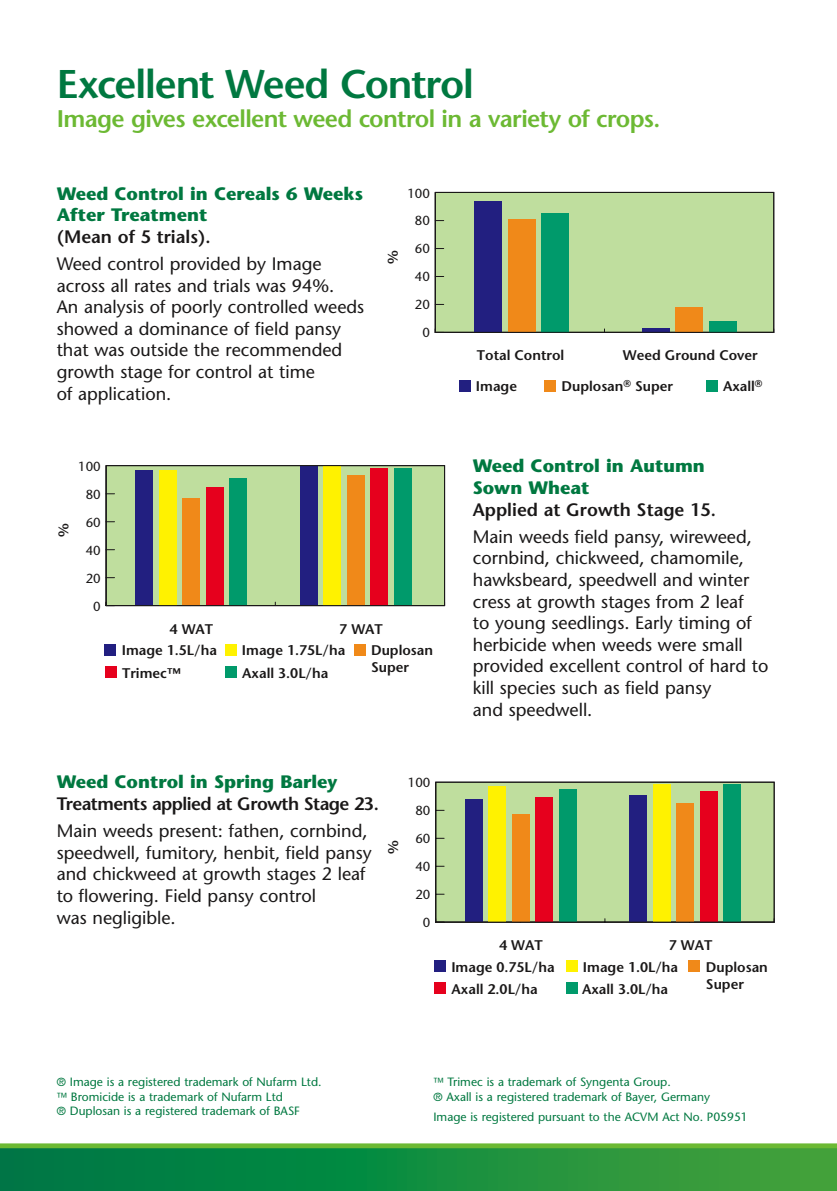
<style>
.page{position:relative;width:837px;height:1191px;background:#fff}
.page>*{position:absolute;margin:0;border:0;box-sizing:border-box;transform-origin:0 0}
.Sub_headers{font:600 40px "Stone Sans";letter-spacing:-.03em;color:#007840}
.Sub_headers-2{font:600 24px "Stone Sans";letter-spacing:-.025em;color:#6cb933}
.Body_copy{font:18px/21.6px "Stone Sans";color:#1a1818}
.Body_copy-2{font:700 18px/21.6px "Stone Sans";color:#007840}
.Body_copy-3{font:600 18px/21.6px "Stone Sans";letter-spacing:-.03em;color:#1a1818}
.t1{font:600 14px/16.8px "Stone Sans";color:#1a1818}
.t2{font:13px "Stone Sans";color:#1a1818}
.STEPS{font:12px "Stone Sans";color:#007840}
.s1{font-weight:600;color:#1a1818}
.s2{font-weight:700;color:#007840}
.s3{font-family:"Franklin Gothic"}
</style>
<div class="page">
<svg style="left:0;top:1143px;width:836px;height:5px;background:#78be43"></svg>
<svg style="left:0;top:1148px;width:836px;height:43px;background:#188d3f"></svg>
<div style="left:435px;top:782px;width:338px;height:140px;background:#bfde9e"></div>
<div style="left:464px;top:800px;width:18px;height:122px;background:#221f80"></div>
<div style="left:488px;top:786px;width:18px;height:136px;background:#fff200"></div>
<div style="left:511px;top:814px;width:18px;height:108px;background:#f08919"></div>
<div style="left:535px;top:797px;width:18px;height:125px;background:#e6001d"></div>
<div style="left:558px;top:790px;width:18px;height:132px;background:#009a6b"></div>
<div style="left:629px;top:796px;width:17px;height:126px;background:#221f80"></div>
<div style="left:652px;top:784px;width:18px;height:138px;background:#fff200"></div>
<div style="left:676px;top:803px;width:17px;height:119px;background:#f08919"></div>
<div style="left:699px;top:791px;width:18px;height:131px;background:#e6001d"></div>
<div style="left:723px;top:784px;width:17px;height:138px;background:#009a6b"></div>
<div style="left:434px;top:960px;width:11px;height:11px;background:#221f80"></div>
<div style="left:565px;top:960px;width:12px;height:11px;background:#fff200"></div>
<div style="left:688px;top:960px;width:11px;height:11px;background:#f08919"></div>
<div style="left:434px;top:982px;width:11px;height:12px;background:#e6001d"></div>
<div style="left:566px;top:982px;width:11px;height:12px;background:#009a6b"></div>
<div style="left:435px;top:781px;width:339px;height:141px;border:1px solid #1a1818"></div>
<div style="left:106px;top:465px;width:338px;height:140px;background:#bfde9e"></div>
<hr style="left:105px;top:466px;width:1px;height:139px;background:#1a1818">
<div style="left:135px;top:470px;width:18px;height:135px;background:#221f80"></div>
<div style="left:159px;top:470px;width:17px;height:135px;background:#fff200"></div>
<div style="left:182px;top:498px;width:18px;height:107px;background:#f08919"></div>
<div style="left:206px;top:486px;width:17px;height:119px;background:#e6001d"></div>
<div style="left:229px;top:478px;width:18px;height:127px;background:#009a6b"></div>
<div style="left:299px;top:466px;width:18px;height:139px;background:#221f80"></div>
<div style="left:323px;top:466px;width:18px;height:139px;background:#fff200"></div>
<div style="left:346px;top:475px;width:18px;height:130px;background:#f08919"></div>
<div style="left:370px;top:468px;width:18px;height:137px;background:#e6001d"></div>
<div style="left:393px;top:468px;width:18px;height:137px;background:#009a6b"></div>
<div style="left:105px;top:644px;width:11px;height:11px;background:#221f80"></div>
<div style="left:225px;top:644px;width:11px;height:11px;background:#fff200"></div>
<div style="left:354px;top:644px;width:11px;height:11px;background:#f08919"></div>
<div style="left:105px;top:666px;width:11px;height:11px;background:#e6001d"></div>
<div style="left:225px;top:666px;width:11px;height:11px;background:#009a6b"></div>
<div style="left:106px;top:465px;width:339px;height:141px;border:1px solid #1a1818"></div>
<div style="left:435px;top:192px;width:338px;height:140px;background:#bfde9e"></div>
<div style="left:474px;top:201px;width:28px;height:131px;background:#221f80"></div>
<div style="left:507px;top:219px;width:28px;height:113px;background:#f08919"></div>
<div style="left:541px;top:213px;width:28px;height:119px;background:#009a6b"></div>
<hr style="left:641px;top:328px;width:28px;height:4px;background:#221f80">
<div style="left:675px;top:308px;width:27px;height:24px;background:#f08919"></div>
<div style="left:708px;top:321px;width:28px;height:11px;background:#009a6b"></div>
<div style="left:458px;top:380px;width:12px;height:11px;background:#221f80"></div>
<div style="left:544px;top:380px;width:11px;height:11px;background:#f08919"></div>
<div style="left:705px;top:380px;width:12px;height:11px;background:#009a6b"></div>
<div style="left:434px;top:192px;width:339px;height:141px;border:1px solid #1a1818"></div>
<p class="Sub_headers" style="left:57px;top:60px;width:418px">Excellent Weed Control</p>
<p class="Sub_headers-2" style="left:57px;top:104px;width:605px">Image gives excellent weed control in a variety of crops.</p>
<p class="Body_copy-2" style="left:57px;top:182px;width:307px">Weed Control in Cereals 6 Weeks<br>After Treatment<br><span class="s1">(Mean of 5 trials).</span></p>
<p class="Body_copy" style="left:57px;top:253px;width:309px">Weed control provided by Image across all rates and trials was 94%.<br>An analysis of poorly controlled weeds showed a dominance of field pansy that was outside the recommended growth stage for control at time<br>of application.</p>
<p class="t1" style="left:384px;top:264px;width:15px;rotate:-90deg">%</p>
<p class="t2" style="left:407px;top:185px;width:24px">100</p>
<p class="t2" style="left:414px;top:213px;width:17px">80</p>
<p class="t2" style="left:414px;top:241px;width:17px">60</p>
<p class="t2" style="left:414px;top:269px;width:17px">40</p>
<p class="t2" style="left:414px;top:297px;width:17px">20</p>
<p class="t2" style="left:422px;top:325px;width:9px">0</p>
<p class="t1" style="left:476px;top:347px;width:89px">Total Control</p>
<p class="t1" style="left:622px;top:347px;width:136px">Weed Ground Cover</p>
<p class="t1" style="left:475px;top:378px;width:43px">Image</p>
<p class="t1" style="left:561px;top:378px;width:113px">Duplosan<sup>®</sup> Super</p>
<p class="t1" style="left:722px;top:378px;width:41px">Axall<sup>®</sup></p>
<p class="t1" style="left:55px;top:537px;width:15px;rotate:-90deg">%</p>
<p class="t2" style="left:78px;top:458px;width:24px">100</p>
<p class="t2" style="left:86px;top:486px;width:17px">80</p>
<p class="t2" style="left:86px;top:514px;width:17px">60</p>
<p class="t2" style="left:86px;top:542px;width:17px">40</p>
<p class="t2" style="left:86px;top:570px;width:17px">20</p>
<p class="t2" style="left:93px;top:598px;width:9px">0</p>
<p class="t1" style="left:169px;top:620px;width:45px">4 WAT</p>
<p class="t1" style="left:339px;top:620px;width:45px">7 WAT</p>
<p class="t1" style="left:122px;top:642px;width:97px">Image 1.5L/ha</p>
<p class="t1" style="left:242px;top:642px;width:105px">Image 1.75L/ha</p>
<p class="t1" style="left:371px;top:642px;width:63px">Duplosan<br>Super</p>
<p class="t1" style="left:122px;top:664px;width:60px">Trimec™</p>
<p class="t1" style="left:242px;top:664px;width:87px">Axall 3.0L/ha</p>
<p class="Body_copy-2" style="left:472px;top:455px;width:244px">Weed Control in Autumn<br>Sown Wheat<br><span class="s1">Applied at Growth Stage 15.</span></p>
<p class="Body_copy" style="left:472px;top:526px;width:297px">Main weeds field pansy, wireweed, cornbind, chickweed, chamomile, hawksbeard, speedwell and winter cress at growth stages from 2 leaf<br>to young seedlings. Early timing of herbicide when weeds were small provided excellent control of hard to kill species such as field pansy<br>and speedwell.</p>
<p class="Body_copy-3" style="left:57px;top:771px;width:323px"><span class="s2">Weed Control in Spring Barley<br></span>Treatments applied at Growth Stage 23.</p>
<p class="Body_copy" style="left:57px;top:820px;width:316px">Main weeds present: fathen, cornbind, speedwell, fumitory, henbit, field pansy and chickweed at growth stages 2 leaf to flowering. Field pansy control<br>was negligible.</p>
<p class="t1" style="left:385px;top:853px;width:15px;rotate:-90deg">%</p>
<p class="t2" style="left:407px;top:775px;width:24px">100</p>
<p class="t2" style="left:415px;top:803px;width:17px">80</p>
<p class="t2" style="left:415px;top:831px;width:17px">60</p>
<p class="t2" style="left:415px;top:859px;width:17px">40</p>
<p class="t2" style="left:415px;top:887px;width:17px">20</p>
<p class="t2" style="left:422px;top:914px;width:9px">0</p>
<p class="t1" style="left:499px;top:937px;width:45px">4 WAT</p>
<p class="t1" style="left:668px;top:937px;width:45px">7 WAT</p>
<p class="t1" style="left:451px;top:958px;width:105px">Image 0.75L/ha</p>
<p class="t1" style="left:582px;top:958px;width:97px">Image 1.0L/ha</p>
<p class="t1" style="left:705px;top:958px;width:63px">Duplosan<br>Super</p>
<p class="t1" style="left:451px;top:981px;width:87px">Axall 2.0L/ha</p>
<p class="t1" style="left:581px;top:981px;width:87px">Axall 3.0L/ha</p>
<p class="STEPS" style="left:57px;top:1075px;width:266px"><span class="s3">®</span> Image is a registered trademark of Nufarm Ltd.</p>
<p class="STEPS" style="left:57px;top:1089px;width:228px"><span class="s3">™</span> Bromicide is a trademark of Nufarm Ltd</p>
<p class="STEPS" style="left:57px;top:1103px;width:245px"><span class="s3">®</span> Duplosan is a registered trademark of BASF</p>
<p class="STEPS" style="left:433px;top:1075px;width:239px"><span class="s3">™</span> Trimec is a trademark of Syngenta Group.</p>
<p class="STEPS" style="left:433px;top:1089px;width:278px"><span class="s3">®</span> Axall is a registered trademark of Bayer, Germany</p>
<p class="STEPS" style="left:433px;top:1109px;width:316px">Image is registered pursuant to the ACVM Act No. P05951</p>
</div>
